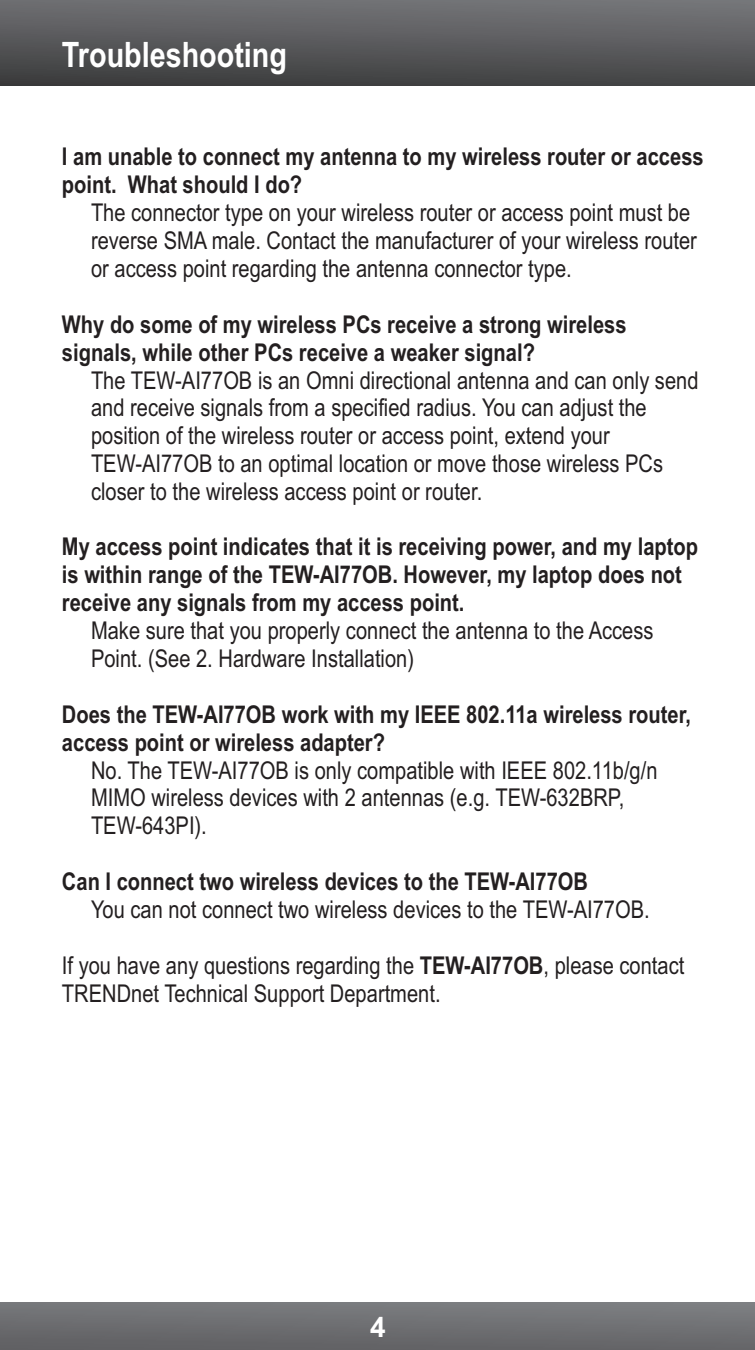
<style>
.page{position:relative;width:755px;height:1350px;background:#fff}
.page>*{position:absolute;margin:0;border:0;box-sizing:border-box;transform-origin:0 0}
.t1{font:700 35px "Arial Narrow";color:#fff}
.t2{font:700 28px "Arial";color:#fff}
.t3{font:24.5px/27.7px "Arial Narrow";color:#231f20}
.t4{font:700 24.5px/28px "Arial Narrow";color:#231f20}
.s1{font-weight:700}
</style>
<div class="page">
<div style="left:0;top:1302px;width:754px;height:47px;background:linear-gradient(to right,#6b6b6e,#727376)"></div>
<div style="left:0;top:0;width:754px;height:85px;background:linear-gradient(to bottom,#747478,#404041)"></div>
<h1 class="t1" style="left:62px;top:42px;width:226px">Troubleshooting</h1>
<p class="t4" style="left:62px;top:145px;width:642px">I am unable to connect my antenna to my wireless router or access point. What should I do?</p>
<p class="t3" style="left:91px;top:201px;width:607px">The connector type on your wireless router or access point must be reverse SMA male. Contact the manufacturer of your wireless router or access point regarding the antenna connector type.</p>
<p class="t4" style="left:62px;top:312px;width:565px">Why do some of my wireless PCs receive a strong wireless signals, while other PCs receive a weaker signal?</p>
<p class="t3" style="left:91px;top:368px;width:608px">The TEW-AI77OB is an Omni directional antenna and can only send and receive signals from a specified radius. You can adjust the position of the wireless router or access point, extend your TEW-AI77OB to an optimal location or move those wireless PCs closer to the wireless access point or router.</p>
<p class="t4" style="left:62px;top:535px;width:637px">My access point indicates that it is receiving power, and my laptop is within range of the TEW-AI77OB. However, my laptop does not receive any signals from my access point.</p>
<p class="t3" style="left:91px;top:619px;width:563px">Make sure that you properly connect the antenna to the Access<br>Point. (See 2. Hardware Installation)</p>
<p class="t4" style="left:62px;top:702px;width:630px">Does the TEW-AI77OB work with my IEEE 802.11a wireless router, access point or wireless adapter?</p>
<p class="t3" style="left:91px;top:758px;width:567px">No. The TEW-AI77OB is only compatible with IEEE 802.11b/g/n<br>MIMO wireless devices with 2 antennas (e.g. TEW-632BRP,<br>TEW-643PI).</p>
<p class="t4" style="left:62px;top:869px;width:527px">Can I connect two wireless devices to the TEW-AI77OB</p>
<p class="t3" style="left:91px;top:897px;width:560px">You can not connect two wireless devices to the TEW-AI77OB.</p>
<p class="t3" style="left:62px;top:953px;width:623px">If you have any questions regarding the <span class="s1">TEW-AI77OB</span>, please contact<br>TRENDnet Technical Support Department.</p>
<p class="t2" style="left:370px;top:1315px;width:17px">4</p>
</div>
